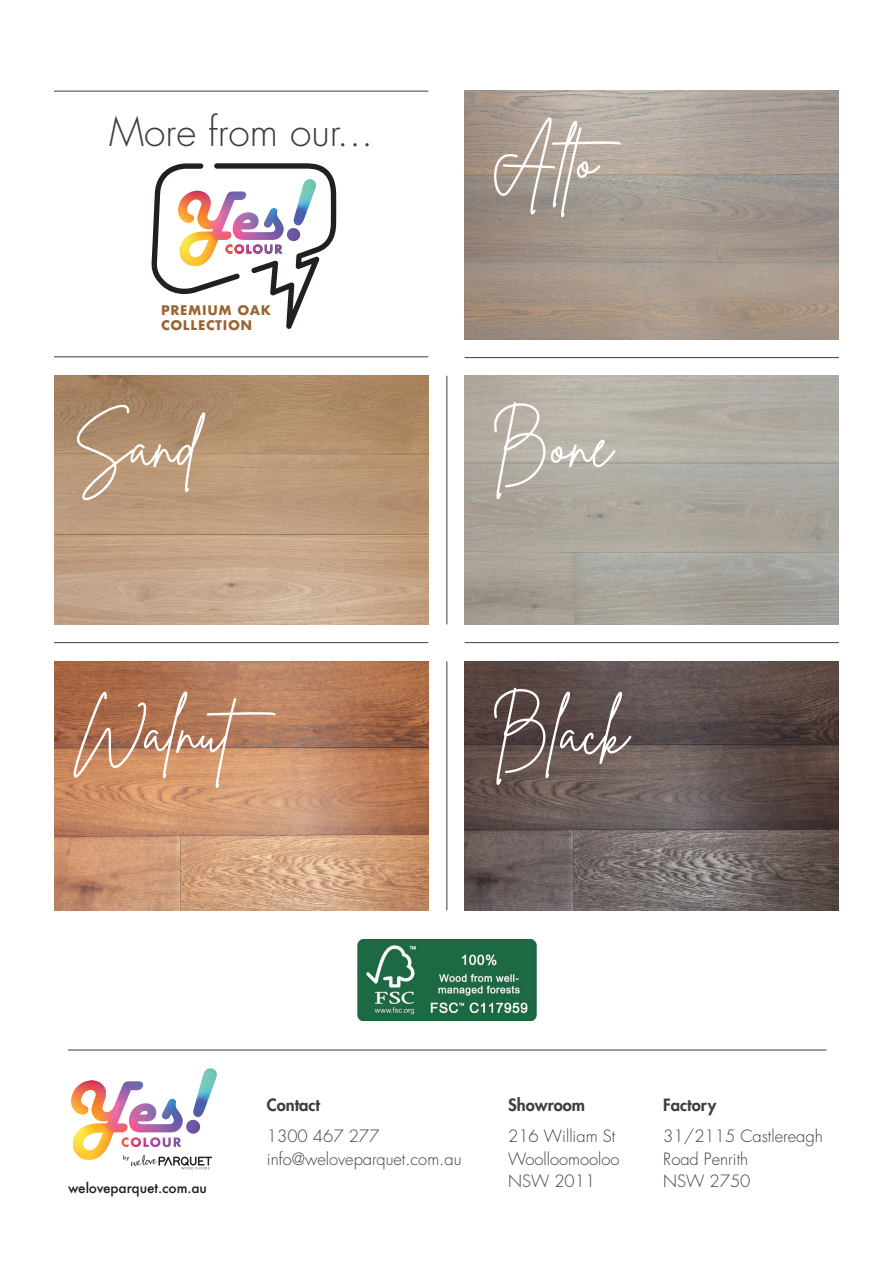
<style>
.page{position:relative;width:893px;height:1263px;background:#fff}
.page>*{position:absolute;margin:0;border:0;box-sizing:border-box;transform-origin:0 0}
.t1{font:61.2px "Brittany Signature";letter-spacing:.01em;color:#fff}
.t2{font:300 39px "Futura Std";color:#3e3e3f}
.t3{font:300 16.5px/22.5px "Futura Std";color:#3e3e3f}
.t4{font:800 16.5px "Futura Std";color:#3e3e3f}
.t5{font:500 13.65px "Futura";letter-spacing:-.01em;color:#231f20}
.t6{font:700 12.9px/14.7px "Futura";letter-spacing:.05em;color:#963}
</style>
<div class="page">
<img style="left:357px;top:939px;width:179px;height:81px">
<hr style="left:68px;top:1050px;width:758px;height:1px;background:#3d3d3d">
<svg style="left:123px;top:1155px;width:89px;height:14px"></svg>
<img style="left:112px;top:1068px;width:105px;height:80px">
<img style="left:71px;top:1080px;width:41px;height:80px">
<img style="left:465px;top:91px;width:374px;height:248px">
<img style="left:54px;top:376px;width:374px;height:248px">
<img style="left:54px;top:661px;width:374px;height:249px">
<img style="left:465px;top:661px;width:374px;height:249px">
<hr style="left:465px;top:357px;width:374px;height:1px;background:#3d3d3d">
<hr style="left:446px;top:376px;width:1px;height:248px;background:#3d3d3d">
<hr style="left:446px;top:661px;width:1px;height:249px;background:#3d3d3d">
<hr style="left:465px;top:642px;width:374px;height:1px;background:#3d3d3d">
<hr style="left:54px;top:642px;width:374px;height:1px;background:#3d3d3d">
<hr style="left:54px;top:356px;width:374px;height:1px;background:#3d3d3d">
<hr style="left:54px;top:91px;width:374px;height:1px;background:#3d3d3d">
<svg style="left:151px;top:163px;width:185px;height:166px"></svg>
<div style="left:165px;top:299px;width:105px;height:17px;background:#fff"></div>
<p class="t2" style="left:109px;top:109px;width:265px">More from our...</p>
<p class="t6" style="left:161px;top:303px;width:112px">PREMIUM OAK<br>COLLECTION</p>
<p class="t1" style="left:74px;top:407px;width:125px">Sand</p>
<p class="t1" style="left:74px;top:693px;width:220px">Walnut</p>
<p class="t1" style="left:491px;top:122px;width:148px">Alto</p>
<p class="t1" style="left:491px;top:407px;width:123px">Bone</p>
<p class="t1" style="left:491px;top:693px;width:139px">Black</p>
<p class="t5" style="left:68px;top:1178px;width:140px">weloveparquet.com.au</p>
<p class="t4" style="left:267px;top:1095px;width:55px">Contact</p>
<p class="t3" style="left:267px;top:1125px;width:196px">1300 467 277 info@weloveparquet.com.au</p>
<p class="t4" style="left:508px;top:1095px;width:78px">Showroom</p>
<p class="t3" style="left:508px;top:1125px;width:113px">216 William St<br>Woolloomooloo<br>NSW 2011</p>
<p class="t4" style="left:663px;top:1095px;width:55px">Factory</p>
<p class="t3" style="left:663px;top:1125px;width:161px">31/2115 Castlereagh<br>Road Penrith<br>NSW 2750</p>
</div>
